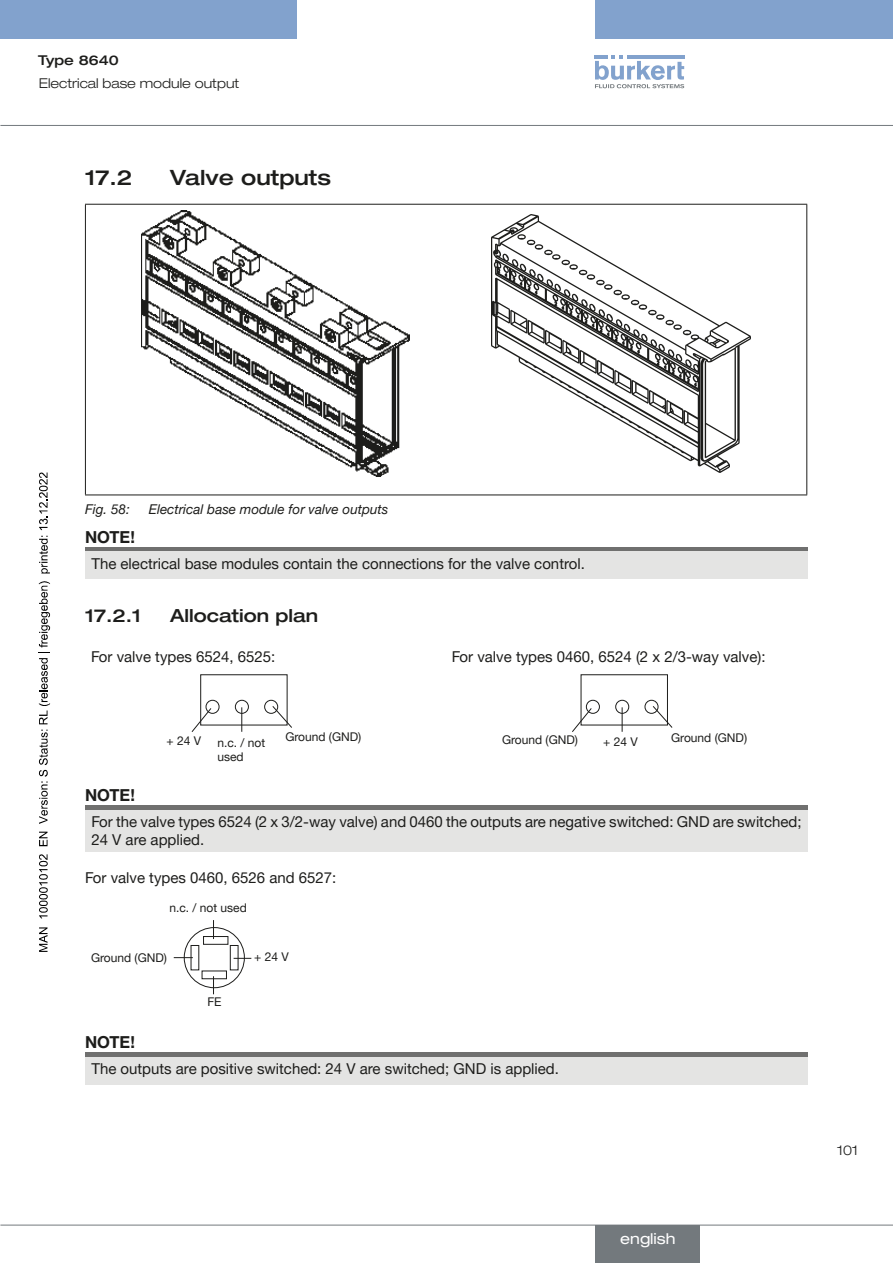
<style>
.page{position:relative;width:893px;height:1263px;background:#fff}
.page>*{position:absolute;margin:0;border:0;box-sizing:border-box;transform-origin:0 0}
.t1{font:500 expanded 21px "Helvetica Neue LTW1 G";color:#1d1d1b}
.t2{font:500 expanded 18px "Helvetica Neue LTW1 G";color:#1d1d1b}
.t3{font:700 16.5px "Helvetica Neue LTW1 G";color:#1d1d1b}
.t4{font:15px/18px "Helvetica Neue LTW1 G";color:#1d1d1b}
.t5{font:expanded 15px "Helvetica Neue LTW1 G";color:#fff}
.t6{font:italic 13.5px "Helvetica Neue LTW1 G";color:#1d1d1b}
.t7{font:300 expanded 13.5px "Helvetica Neue LTW1 G";color:#1d1d1b}
.t8{font:500 expanded 13.5px "Helvetica Neue LTW1 G";color:#1d1d1b}
.t9{font:12px/14.4px "Helvetica Neue LTW1 G";color:#1d1d1b}
</style>
<div class="page">
<div style="left:0;top:0;width:297px;height:38px;background:#82a2cd"></div>
<div style="left:595px;top:0;width:298px;height:38px;background:#82a2cd"></div>
<svg style="left:595px;top:55px;width:89px;height:33px"></svg>
<hr style="left:0;top:125px;width:893px;height:1px;background:#73797d">
<hr style="left:85px;top:204px;width:722px;height:1px;background:#1d1d1b">
<hr style="left:85px;top:205px;width:1px;height:290px;background:#1d1d1b">
<hr style="left:806px;top:205px;width:1px;height:290px;background:#1d1d1b">
<hr style="left:85px;top:495px;width:722px;height:1px;background:#1d1d1b">
<img style="left:141px;top:210px;width:269px;height:266px">
<img style="left:491px;top:214px;width:260px;height:259px">
<div style="left:85px;top:547px;width:723px;height:5px;background:#70706f"></div>
<div style="left:85px;top:552px;width:723px;height:27px;background:#e4e4e3"></div>
<div style="left:200px;top:674px;width:87px;height:51px;border:1px solid #1d1d1b"></div>
<div style="left:206px;top:700px;width:13px;height:14px;border:1px solid #1d1d1b;border-radius:50%"></div>
<div style="left:235px;top:700px;width:14px;height:14px;border:1px solid #1d1d1b;border-radius:50%"></div>
<div style="left:264px;top:700px;width:14px;height:14px;border:1px solid #1d1d1b;border-radius:50%"></div>
<svg style="left:191px;top:707px;width:21px;height:25px"></svg>
<svg style="left:272px;top:705px;width:20px;height:23px"></svg>
<svg style="left:241px;top:707px;width:1px;height:25px"></svg>
<div style="left:581px;top:674px;width:87px;height:51px;border:1px solid #1d1d1b"></div>
<div style="left:586px;top:700px;width:14px;height:14px;border:1px solid #1d1d1b;border-radius:50%"></div>
<div style="left:615px;top:700px;width:14px;height:14px;border:1px solid #1d1d1b;border-radius:50%"></div>
<div style="left:645px;top:700px;width:13px;height:14px;border:1px solid #1d1d1b;border-radius:50%"></div>
<svg style="left:572px;top:707px;width:20px;height:25px"></svg>
<svg style="left:652px;top:705px;width:21px;height:23px"></svg>
<svg style="left:622px;top:707px;width:1px;height:25px"></svg>
<hr style="left:85px;top:806px;width:723px;height:4px;background:#70706f">
<div style="left:85px;top:810px;width:723px;height:42px;background:#e4e4e3"></div>
<div style="left:184px;top:927px;width:61px;height:61px;border:1px solid #1d1d1b;border-radius:50%"></div>
<div style="left:202px;top:971px;width:25px;height:8px;border:1px solid #1d1d1b"></div>
<div style="left:230px;top:945px;width:8px;height:25px;border:1px solid #1d1d1b"></div>
<div style="left:203px;top:936px;width:25px;height:8px;border:1px solid #1d1d1b"></div>
<svg style="left:213px;top:920px;width:1px;height:19px"></svg>
<svg style="left:213px;top:976px;width:1px;height:18px"></svg>
<svg style="left:234px;top:958px;width:17px;height:1px"></svg>
<svg style="left:174px;top:957px;width:19px;height:1px"></svg>
<hr style="left:85px;top:1053px;width:723px;height:4px;background:#70706f">
<div style="left:85px;top:1057px;width:723px;height:27px;background:#e4e4e3"></div>
<hr style="left:0;top:1225px;width:893px;height:1px;background:#73797d">
<div style="left:596px;top:1225px;width:104px;height:38px;background:#73797d"></div>
<svg style="left:39px;top:927px;width:9px;height:25px"></svg>
<svg style="left:39px;top:854px;width:9px;height:64px"></svg>
<svg style="left:39px;top:832px;width:9px;height:14px"></svg>
<svg style="left:39px;top:581px;width:11px;height:243px"></svg>
<svg style="left:39px;top:536px;width:11px;height:37px"></svg>
<svg style="left:39px;top:472px;width:9px;height:58px"></svg>
<p class="t8" style="left:38px;top:51px;width:82px">Type 8640</p>
<p class="t7" style="left:39px;top:75px;width:202px">Electrical base module output</p>
<h1 class="t1" style="left:85px;top:164px;width:49px">17.2</h1>
<h1 class="t1" style="left:170px;top:164px;width:162px">Valve outputs</h1>
<p class="t6" style="left:85px;top:501px;width:46px">Fig. 58:</p>
<p class="t6" style="left:149px;top:501px;width:241px">Electrical base module for valve outputs</p>
<p class="t3" style="left:85px;top:527px;width:51px">NOTE!</p>
<p class="t4" style="left:91px;top:554px;width:495px">The electrical base modules contain the connections for the valve control.</p>
<p class="t2" style="left:85px;top:604px;width:57px">17.2.1</p>
<p class="t2" style="left:170px;top:604px;width:149px">Allocation plan</p>
<p class="t4" style="left:91px;top:647px;width:186px">For valve types 6524, 6525:</p>
<p class="t4" style="left:452px;top:647px;width:315px">For valve types 0460, 6524 (2 x 2/3-way valve):</p>
<p class="t9" style="left:166px;top:733px;width:36px">+ 24 V</p>
<p class="t9" style="left:285px;top:730px;width:78px">Ground (GND)</p>
<p class="t9" style="left:217px;top:735px;width:49px">n.c. / not used</p>
<p class="t9" style="left:502px;top:732px;width:78px">Ground (GND)</p>
<p class="t9" style="left:603px;top:735px;width:36px">+ 24 V</p>
<p class="t9" style="left:671px;top:731px;width:78px">Ground (GND)</p>
<p class="t3" style="left:85px;top:785px;width:51px">NOTE!</p>
<p class="t4" style="left:91px;top:813px;width:712px">For the valve types 6524 (2 x 3/2-way valve) and 0460 the outputs are negative switched: GND are switched;<br>24 V are applied.</p>
<p class="t4" style="left:85px;top:868px;width:253px">For valve types 0460, 6526 and 6527:</p>
<p class="t9" style="left:169px;top:900px;width:79px">n.c. / not used</p>
<p class="t9" style="left:91px;top:950px;width:78px">Ground (GND)</p>
<p class="t9" style="left:254px;top:949px;width:36px">+ 24 V</p>
<p class="t9" style="left:207px;top:995px;width:16px">FE</p>
<p class="t3" style="left:85px;top:1032px;width:51px">NOTE!</p>
<p class="t4" style="left:91px;top:1060px;width:469px">The outputs are positive switched: 24 V are switched; GND is applied.</p>
<p class="t5" style="left:620px;top:1229px;width:57px">english</p>
<p class="t7" style="left:837px;top:1142px;width:23px">101</p>
</div>
